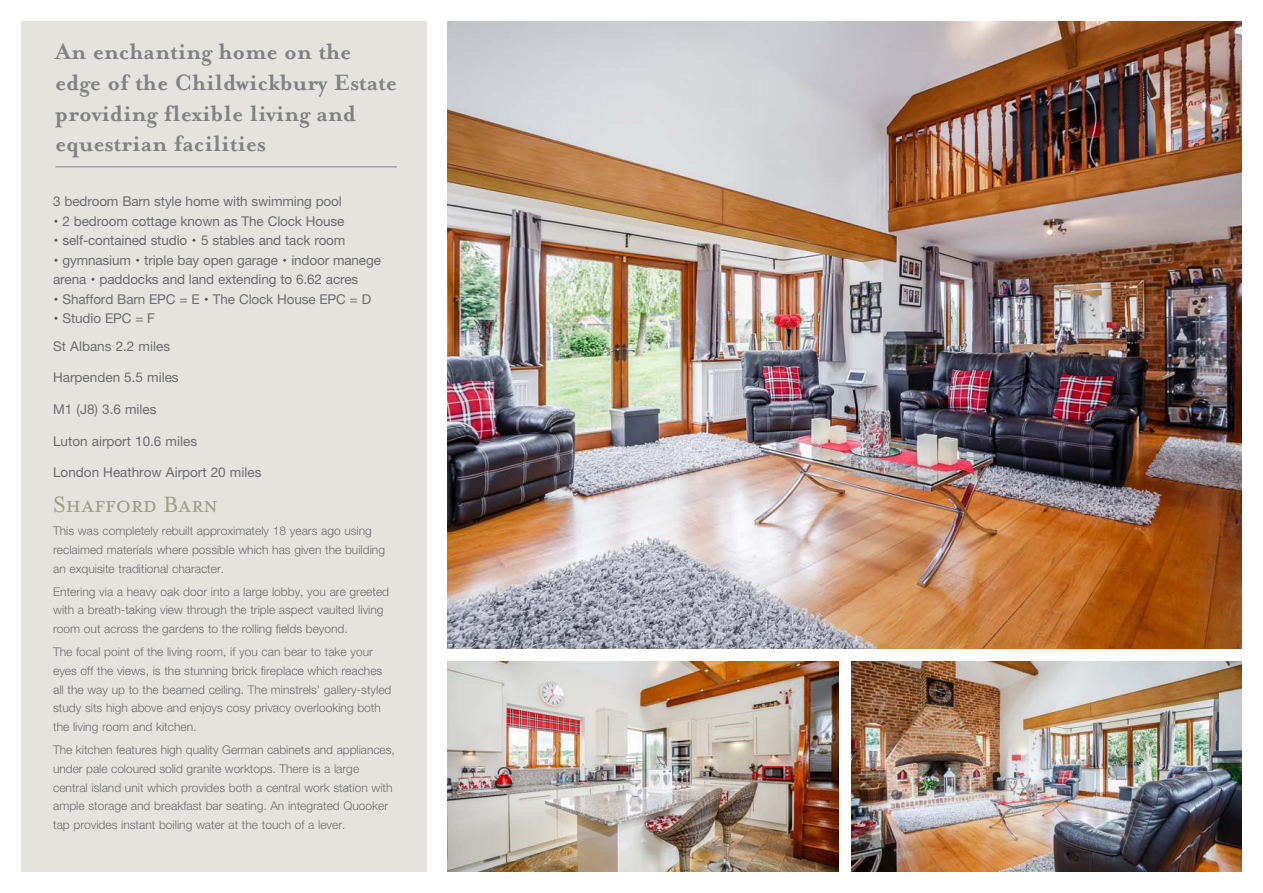
<style>
.page{position:relative;width:1263px;height:893px;background:#fff}
.page>*{position:absolute;margin:0;border:0;box-sizing:border-box;transform-origin:0 0}
.Important_Notice{font:700 25.5px/30.6px "Mrs Eaves";color:#808285}
.Head{font:25.5px "Mrs Eaves Small Caps Small Caps";letter-spacing:-.01em;color:#a09c8a}
.NEW_bullets{font:13.5px "Helvetica Neue";letter-spacing:-.01em;color:#6c6d70}
.Important_Notice-2{font:13.5px "Helvetica Neue";color:#6c6d70}
.Body_Text{font:300 12px/18.8px "Helvetica Neue";color:#6c6d70}
</style>
<div class="page">
<div style="left:21px;top:21px;width:406px;height:851px;background:#e4e3dd"></div>
<img style="left:448px;top:21px;width:794px;height:628px">
<img style="left:448px;top:662px;width:390px;height:210px">
<img style="left:851px;top:662px;width:391px;height:210px">
<hr style="left:55px;top:167px;width:342px;height:1px;background:#808285">
<p class="Important_Notice" style="left:55px;top:37px;width:343px">An enchanting home on the edge of the Childwickbury Estate providing flexible living and equestrian facilities</p>
<p class="NEW_bullets" style="left:53px;top:193px;width:290px">3 bedroom Barn style home with swimming pool</p>
<p class="NEW_bullets" style="left:63px;top:213px;width:283px">2 bedroom cottage known as The Clock House</p>
<p class="NEW_bullets" style="left:63px;top:232px;width:284px">self-contained studio 5 stables and tack room</p>
<p class="NEW_bullets" style="left:63px;top:252px;width:320px">gymnasium triple bay open garage indoor manege</p>
<p class="NEW_bullets" style="left:53px;top:271px;width:307px">arena paddocks and land extending to 6.62 acres</p>
<p class="NEW_bullets" style="left:63px;top:291px;width:310px">Shafford Barn EPC = E The Clock House EPC = D</p>
<p class="NEW_bullets" style="left:63px;top:310px;width:94px">Studio EPC = F</p>
<p class="Important_Notice-2" style="left:53px;top:338px;width:118px">St Albans 2.2 miles</p>
<p class="Important_Notice-2" style="left:53px;top:370px;width:127px">Harpenden 5.5 miles</p>
<p class="Important_Notice-2" style="left:53px;top:401px;width:105px">M1 (J8) 3.6 miles</p>
<p class="Important_Notice-2" style="left:53px;top:433px;width:145px">Luton airport 10.6 miles</p>
<p class="Important_Notice-2" style="left:53px;top:464px;width:210px">London Heathrow Airport 20 miles</p>
<p class="Head" style="left:53px;top:491px;width:167px">Shafford Barn</p>
<p class="Body_Text" style="left:53px;top:521px;width:333px">This was completely rebuilt approximately 18 years ago using reclaimed materials where possible which has given the building an exquisite traditional character.</p>
<p class="Body_Text" style="left:53px;top:582px;width:337px">Entering via a heavy oak door into a large lobby, you are greeted with a breath-taking view through the triple aspect vaulted living room out across the gardens to the rolling fields beyond.</p>
<p class="Body_Text" style="left:53px;top:642px;width:340px">The focal point of the living room, if you can bear to take your eyes off the views, is the stunning brick fireplace which reaches all the way up to the beamed ceiling. The minstrels’ gallery-styled study sits high above and enjoys cosy privacy overlooking both the living room and kitchen.</p>
<p class="Body_Text" style="left:53px;top:740px;width:343px">The kitchen features high quality German cabinets and appliances, under pale coloured solid granite worktops. There is a large central island unit which provides both a central work station with ample storage and breakfast bar seating. An integrated Quooker tap provides instant boiling water at the touch of a lever.</p>
</div>
